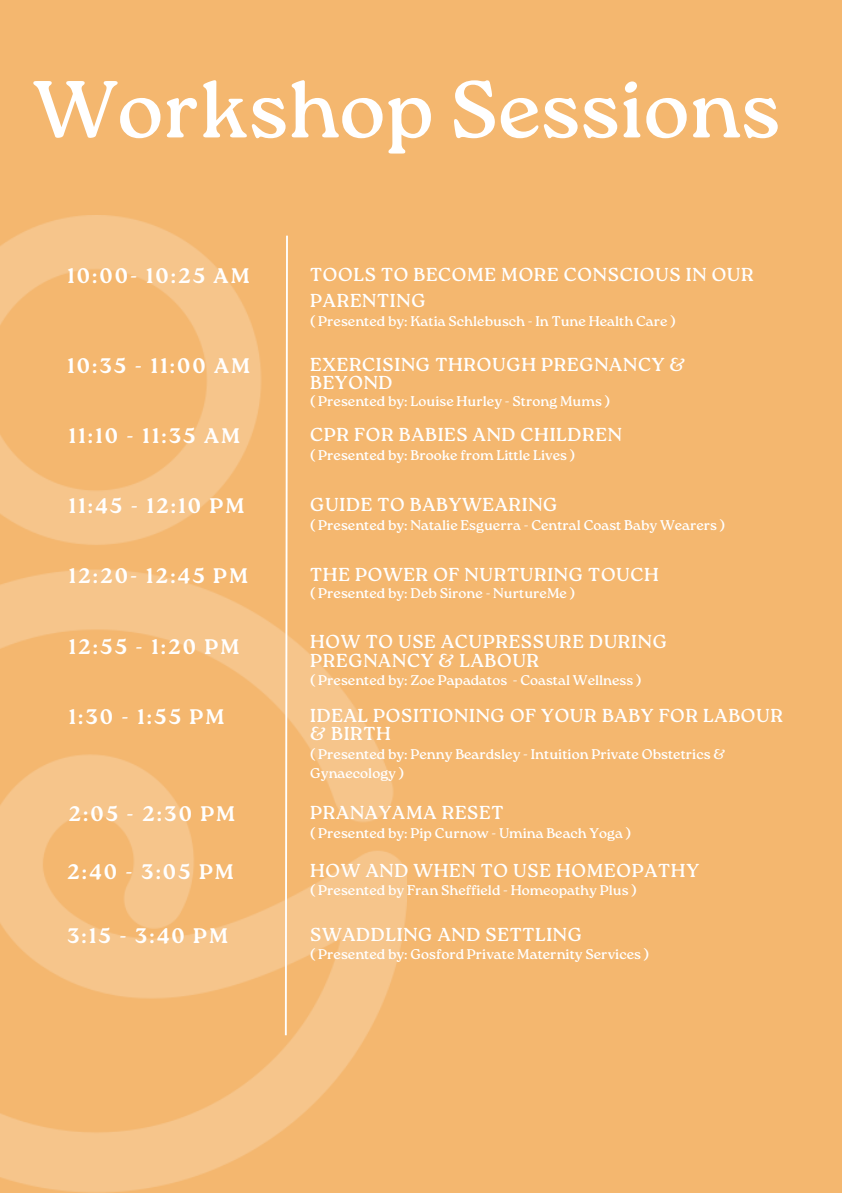
<style>
.page{position:relative;width:842px;height:1193px;background:#fff}
.page>*{position:absolute;margin:0;border:0;box-sizing:border-box;transform-origin:0 0}
.t1{font:80.55px "Roca One";color:#fff}
.t2{font:700 21.05px "Roca One";letter-spacing:.1em;color:#fff}
.t3{font:18.7px/18.4px "Roca One";letter-spacing:.04em;color:#fff}
.t4{font:14.05px/19.3px "Roca One";color:#fff}
</style>
<div class="page">
<div style="left:0;top:0;width:842px;height:1192px;background:#f4b76f"></div>
<img style="left:0;top:215px;width:407px;height:977px">
<svg style="left:284px;top:234px;width:5px;height:802px"></svg>
<h1 class="t1" style="left:33px;top:62px;width:749px">Workshop Sessions</h1>
<p class="t2" style="left:67px;top:263px;width:184px">10:00- 10:25 AM</p>
<h2 class="t2" style="left:67px;top:353px;width:185px">10:35 - 11:00 AM</h2>
<h2 class="t2" style="left:68px;top:423px;width:173px">11:10 - 11:35 AM</h2>
<h2 class="t2" style="left:68px;top:493px;width:177px">11:45 - 12:10 PM</h2>
<h2 class="t2" style="left:68px;top:563px;width:181px">12:20- 12:45 PM</h2>
<h2 class="t2" style="left:68px;top:634px;width:172px">12:55 - 1:20 PM</h2>
<h2 class="t2" style="left:68px;top:704px;width:157px">1:30 - 1:55 PM</h2>
<h2 class="t2" style="left:68px;top:801px;width:168px">2:05 - 2:30 PM</h2>
<h2 class="t2" style="left:67px;top:859px;width:168px">2:40 - 3:05 PM</h2>
<h2 class="t2" style="left:67px;top:923px;width:163px">3:15 - 3:40 PM</h2>
<h2 class="t3" style="left:310px;top:261px;width:445px;line-height:25.9px">TOOLS TO BECOME MORE CONSCIOUS IN OUR<br>PARENTING</h2>
<h3 class="t4" style="left:310px;top:311px;width:367px">( Presented by: Katia Schlebusch - In Tune Health Care )</h3>
<p class="t3" style="left:310px;top:355px;width:377px">EXERCISING THROUGH PREGNANCY &amp;<br>BEYOND</p>
<h3 class="t4" style="left:310px;top:392px;width:301px">( Presented by: Louise Hurley - Strong Mums )</h3>
<p class="t3" style="left:310px;top:425px;width:313px">CPR FOR BABIES AND CHILDREN</p>
<h3 class="t4" style="left:310px;top:445px;width:266px">( Presented by: Brooke from Little Lives )</h3>
<p class="t3" style="left:310px;top:495px;width:249px">GUIDE TO BABYWEARING</p>
<h3 class="t4" style="left:310px;top:515px;width:416px">( Presented by: Natalie Esguerra - Central Coast Baby Wearers )</h3>
<p class="t3" style="left:310px;top:565px;width:350px">THE POWER OF NURTURING TOUCH</p>
<h3 class="t4" style="left:310px;top:583px;width:266px">( Presented by: Deb Sirone - NurtureMe )</h3>
<p class="t3" style="left:310px;top:632px;width:358px">HOW TO USE ACUPRESSURE DURING<br>PREGNANCY &amp; LABOUR</p>
<h3 class="t4" style="left:310px;top:670px;width:333px">( Presented by: Zoe Papadatos - Coastal Wellness )</h3>
<p class="t3" style="left:310px;top:705px;width:474px">IDEAL POSITIONING OF YOUR BABY FOR LABOUR &amp; BIRTH</p>
<h3 class="t4" style="left:310px;top:744px;width:416px">( Presented by: Penny Beardsley - Intuition Private Obstetrics &amp;<br>Gynaecology )</h3>
<p class="t3" style="left:310px;top:803px;width:195px">PRANAYAMA RESET</p>
<h3 class="t4" style="left:310px;top:823px;width:322px">( Presented by: Pip Curnow - Umina Beach Yoga )</h3>
<p class="t3" style="left:310px;top:861px;width:390px">HOW AND WHEN TO USE HOMEOPATHY</p>
<h3 class="t4" style="left:310px;top:880px;width:328px">( Presented by Fran Sheffield - Homeopathy Plus )</h3>
<p class="t3" style="left:310px;top:925px;width:273px">SWADDLING AND SETTLING</p>
<h3 class="t4" style="left:310px;top:944px;width:340px">( Presented by: Gosford Private Maternity Services )</h3>
</div>
